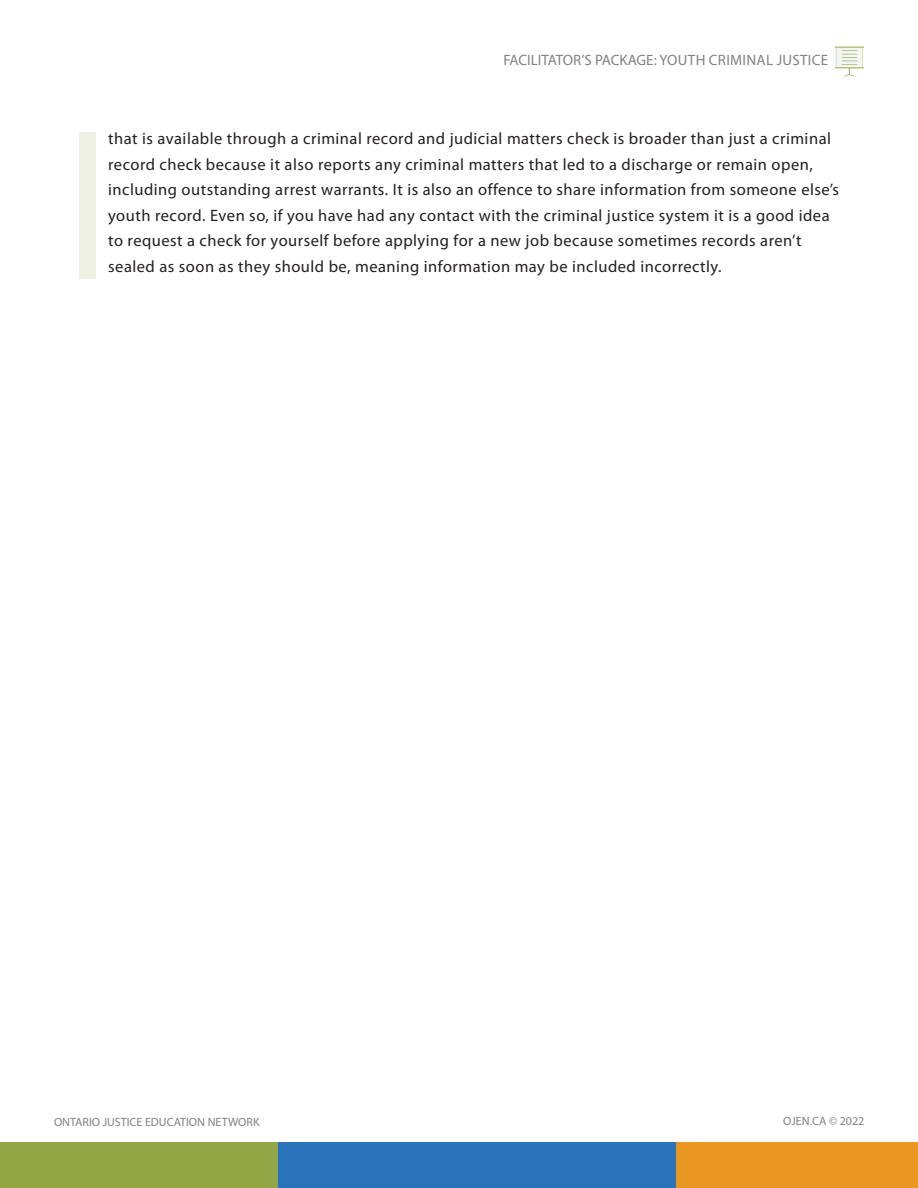
<style>
.page{position:relative;width:918px;height:1188px;background:#fff}
.page>*{position:absolute;margin:0;border:0;box-sizing:border-box;transform-origin:0 0}
.t1{font:16.5px/25.5px "Myriad Pro";letter-spacing:.03em;color:#231f20}
.t2{font:15px "Myriad Pro";letter-spacing:.01em;color:#808285}
.t3{font:12px "Myriad Pro";color:#808285}
</style>
<div class="page">
<div style="left:0;top:1142px;width:295px;height:46px;background:#94a545"></div>
<div style="left:658px;top:1142px;width:260px;height:46px;background:#e99722"></div>
<div style="left:278px;top:1142px;width:397px;height:46px;background:#2873ba"></div>
<div style="left:79px;top:132px;width:17px;height:147px;background:#eff1e3"></div>
<svg style="left:835px;top:47px;width:29px;height:30px"></svg>
<p class="t2" style="left:503px;top:51px;width:326px">FACILITATOR’S PACKAGE: YOUTH CRIMINAL JUSTICE</p>
<p class="t1" style="left:108px;top:126px;width:732px">that is available through a criminal record and judicial matters check is broader than just a criminal record check because it also reports any criminal matters that led to a discharge or remain open, including outstanding arrest warrants. It is also an offence to share information from someone else’s youth record. Even so, if you have had any contact with the criminal justice system it is a good idea to request a check for yourself before applying for a new job because sometimes records aren’t sealed as soon as they should be, meaning information may be included incorrectly.</p>
<p class="t3" style="left:54px;top:1115px;width:207px">ONTARIO JUSTICE EDUCATION NETWORK</p>
<p class="t3" style="left:783px;top:1114px;width:83px">OJEN.CA © 2022</p>
</div>
